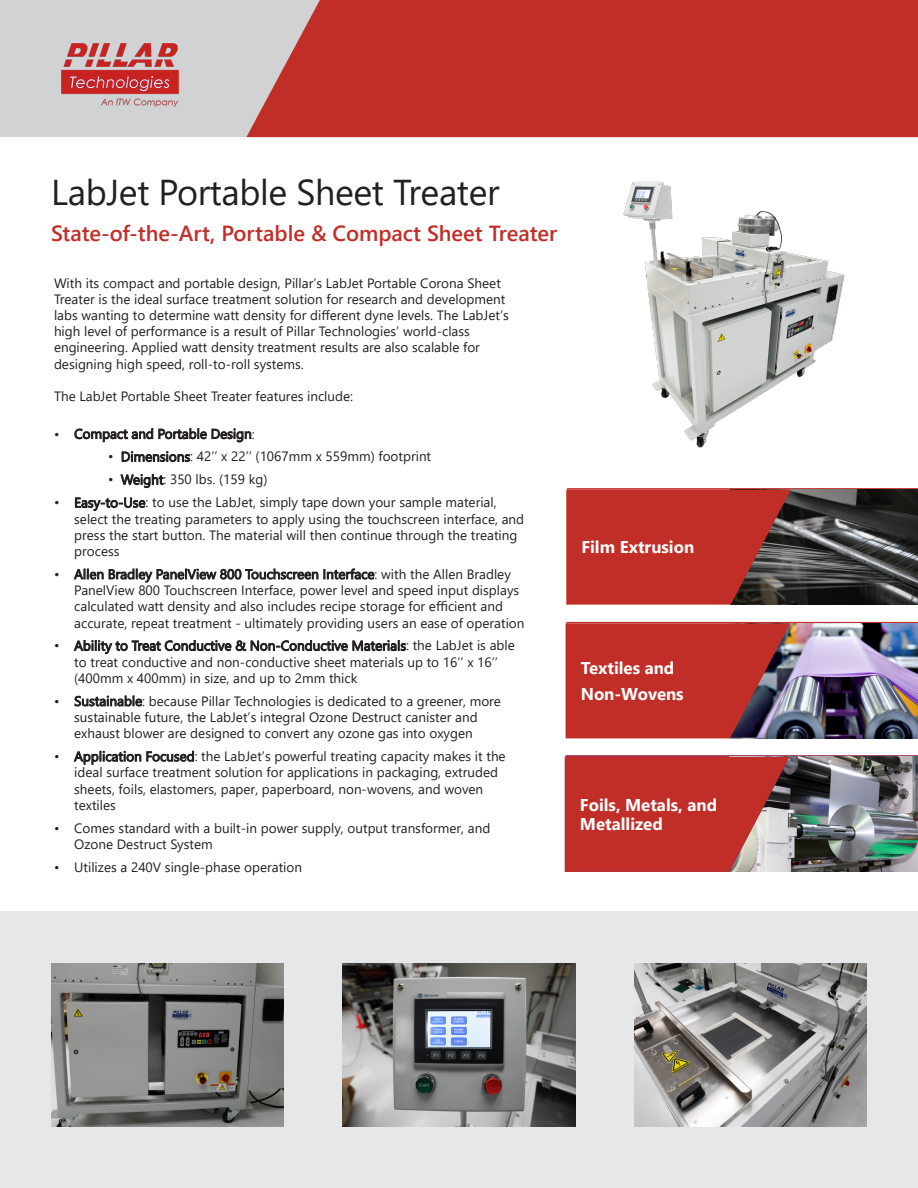
<style>
.page{position:relative;width:918px;height:1188px;background:#fff}
.page>*{position:absolute;margin:0;border:0;box-sizing:border-box;transform-origin:0 0}
.t1{font:35.85px "Segoe UI";letter-spacing:-.01em;color:#231f20}
.t2{font:600 21.9px "Segoe UI";color:#c12e28}
.t3{font:700 17.1px/18.8px "Segoe UI";color:#fff}
.t4{font:13.5px/16.2px "Segoe UI";color:#231f20}
</style>
<div class="page">
<div style="left:0;top:0;width:918px;height:137px;background:#d1d2d4"></div>
<div style="left:246px;top:0;width:672px;height:137px;background:#c12e28"></div>
<img style="left:61px;top:43px;width:118px;height:64px">
<div style="left:0;top:912px;width:918px;height:276px;background:#e6e7e9"></div>
<img style="left:51px;top:963px;width:233px;height:163px">
<img style="left:634px;top:963px;width:233px;height:163px">
<img style="left:343px;top:963px;width:232px;height:163px">
<img style="left:623px;top:181px;width:222px;height:267px">
<hr style="left:566px;top:622px;width:352px;height:1px;background:#c12e28">
<hr style="left:566px;top:755px;width:352px;height:2px;background:#c12e28">
<hr style="left:567px;top:488px;width:351px;height:2px;background:#c12e28">
<img style="left:791px;top:490px;width:127px;height:114px">
<img style="left:790px;top:757px;width:128px;height:115px">
<img style="left:790px;top:623px;width:128px;height:115px">
<svg style="left:566px;top:623px;width:224px;height:115px;background:#b23330"></svg>
<svg style="left:565px;top:757px;width:225px;height:115px;background:#bf3f3a"></svg>
<svg style="left:566px;top:490px;width:225px;height:115px;background:#b1322d"></svg>
<p class="t1" style="left:51px;top:159px;width:450px">LabJet Portable Sheet Treater</p>
<p class="t2" style="left:51px;top:213px;width:508px">State-of-the-Art, Portable &amp; Compact Sheet Treater</p>
<p class="t4" style="left:54px;top:273px;width:456px">With its compact and portable design, Pillar’s LabJet Portable Corona Sheet Treater is the ideal surface treatment solution for research and development labs wanting to determine watt density for different dyne levels. The LabJet’s high level of performance is a result of Pillar Technologies’ world-class</p>
<p class="t4" style="left:54px;top:338px;width:427px">engineering. Applied watt density treatment results are also scalable for</p>
<p class="t4" style="left:54px;top:354px;width:251px">designing high speed, roll-to-roll systems.</p>
<p class="t4" style="left:54px;top:387px;width:301px">The LabJet Portable Sheet Treater features include:</p>
<p class="t4" style="left:54px;top:424px;width:202px">• Compact and Portable Design:</p>
<p class="t4" style="left:108px;top:447px;width:325px">• Dimensions: 42’’ x 22’’ (1067mm x 559mm) footprint</p>
<p class="t4" style="left:108px;top:470px;width:161px">• Weight: 350 lbs. (159 kg)</p>
<p class="t4" style="left:74px;top:493px;width:451px;text-indent:-20px">• Easy-to-Use: to use the LabJet, simply tape down your sample material, select the treating parameters to apply using the touchscreen interface, and press the start button. The material will then continue through the treating process</p>
<p class="t4" style="left:74px;top:565px;width:452px;text-indent:-20px">• Allen Bradley PanelView 800 Touchscreen Interface: with the Allen Bradley PanelView 800 Touchscreen Interface, power level and speed input displays calculated watt density and also includes recipe storage for efficient and accurate, repeat treatment - ultimately providing users an ease of operation</p>
<p class="t4" style="left:74px;top:636px;width:442px;text-indent:-20px">• Ability to Treat Conductive &amp; Non-Conductive Materials: the LabJet is able to treat conductive and non-conductive sheet materials up to 16’’ x 16’’ (400mm x 400mm) in size, and up to 2mm thick</p>
<p class="t4" style="left:54px;top:692px;width:449px;text-align:center">• Sustainable: because Pillar Technologies is dedicated to a greener, more sustainable future, the LabJet’s integral Ozone Destruct canister and exhaust blower are designed to convert any ozone gas into oxygen</p>
<p class="t4" style="left:74px;top:747px;width:433px;text-indent:-20px">• Application Focused: the LabJet’s powerful treating capacity makes it the ideal surface treatment solution for applications in packaging, extruded sheets, foils, elastomers, paper, paperboard, non-wovens, and woven textiles</p>
<p class="t4" style="left:74px;top:819px;width:418px;text-indent:-20px">• Comes standard with a built-in power supply, output transformer, and<br>Ozone Destruct System</p>
<p class="t4" style="left:54px;top:858px;width:250px">• Utilizes a 240V single-phase operation</p>
<p class="t3" style="left:581px;top:537px;width:114px">Film Extrusion</p>
<p class="t3" style="left:581px;top:657px;width:95px">Textiles and</p>
<p class="t3" style="left:581px;top:684px;width:104px">Non-Wovens</p>
<p class="t3" style="left:580px;top:785px;width:142px">Pharmaceutical and Nutraceutical<br>Packaging</p>
<p class="t3" style="left:580px;top:794px;width:139px">Foils, Metals, and<br>Metallized</p>
</div>
